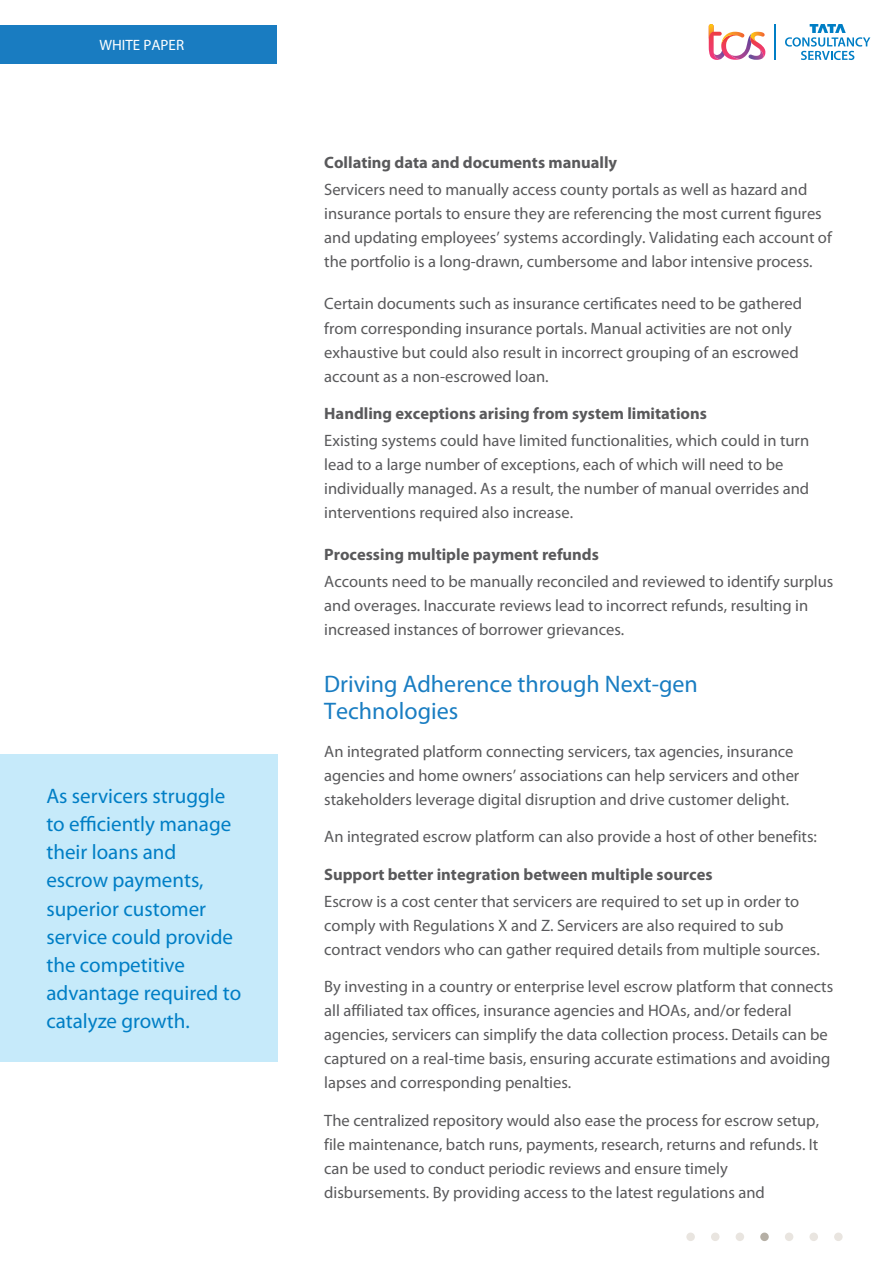
<style>
.page{position:relative;width:894px;height:1263px;background:#fff}
.page>*{position:absolute;margin:0;border:0;box-sizing:border-box;transform-origin:0 0}
.t1{font:24px/27px "Myriad Pro";color:#197dc2}
.t2{font:21px/28.2px "Myriad Pro";color:#007ec5}
.t3{font:16.5px/24px "Myriad Pro";color:#59595b}
.t4{font:700 16.5px "Myriad Pro";color:#59595b}
.t5{font:15px "Myriad Pro";color:#fff}
</style>
<div class="page">
<div style="left:0;top:26px;width:277px;height:38px;background:#197cc1"></div>
<div style="left:760px;top:1232px;width:8px;height:9px;background:#b5afa5;border-radius:50%"></div>
<div style="left:809px;top:1232px;width:8px;height:9px;background:#e9e5e0;border-radius:50%"></div>
<div style="left:784px;top:1232px;width:9px;height:9px;background:#e9e5e0;border-radius:50%"></div>
<div style="left:833px;top:1232px;width:9px;height:9px;background:#e9e5e0;border-radius:50%"></div>
<div style="left:735px;top:1232px;width:8px;height:9px;background:#e9e5e0;border-radius:50%"></div>
<div style="left:710px;top:1232px;width:9px;height:9px;background:#e9e5e0;border-radius:50%"></div>
<div style="left:686px;top:1232px;width:8px;height:9px;background:#e9e5e0;border-radius:50%"></div>
<svg style="left:785px;top:24px;width:85px;height:36px"></svg>
<hr style="left:774px;top:24px;width:1px;height:36px;background:#007ec5">
<svg style="left:708px;top:24px;width:57px;height:36px"></svg>
<div style="left:0;top:754px;width:277px;height:308px;background:#c6eafa"></div>
<p class="t5" style="left:99px;top:37px;width:86px">WHITE PAPER</p>
<p class="t2" style="left:46px;top:782px;width:196px">As servicers struggle to efficiently manage their loans and escrow payments, superior customer service could provide the competitive advantage required to catalyze growth.</p>
<p class="t4" style="left:324px;top:154px;width:294px">Collating data and documents manually</p>
<p class="t3" style="left:324px;top:178px;width:509px">Servicers need to manually access county portals as well as hazard and insurance portals to ensure they are referencing the most current figures and updating employees’ systems accordingly. Validating each account of the portfolio is a long-drawn, cumbersome and labor intensive process.</p>
<p class="t3" style="left:324px;top:292px;width:479px">Certain documents such as insurance certificates need to be gathered from corresponding insurance portals. Manual activities are not only exhaustive but could also result in incorrect grouping of an escrowed account as a non-escrowed loan.</p>
<p class="t4" style="left:324px;top:404px;width:384px">Handling exceptions arising from system limitations</p>
<p class="t3" style="left:324px;top:429px;width:486px">Existing systems could have limited functionalities, which could in turn lead to a large number of exceptions, each of which will need to be individually managed. As a result, the number of manual overrides and interventions required also increase.</p>
<p class="t4" style="left:324px;top:545px;width:276px">Processing multiple payment refunds</p>
<p class="t3" style="left:324px;top:570px;width:510px">Accounts need to be manually reconciled and reviewed to identify surplus and overages. Inaccurate reviews lead to incorrect refunds, resulting in increased instances of borrower grievances.</p>
<h1 class="t1" style="left:324px;top:671px;width:375px">Driving Adherence through Next-gen<br>Technologies</h1>
<p class="t3" style="left:324px;top:739px;width:476px">An integrated platform connecting servicers, tax agencies, insurance agencies and home owners’ associations can help servicers and other stakeholders leverage digital disruption and drive customer delight.</p>
<p class="t3" style="left:324px;top:825px;width:494px">An integrated escrow platform can also provide a host of other benefits:</p>
<p class="t4" style="left:324px;top:865px;width:389px">Support better integration between multiple sources</p>
<p class="t3" style="left:324px;top:889px;width:497px">Escrow is a cost center that servicers are required to set up in order to comply with Regulations X and Z. Servicers are also required to sub contract vendors who can gather required details from multiple sources.</p>
<p class="t3" style="left:324px;top:975px;width:510px">By investing in a country or enterprise level escrow platform that connects all affiliated tax offices, insurance agencies and HOAs, and/or federal agencies, servicers can simplify the data collection process. Details can be captured on a real-time basis, ensuring accurate estimations and avoiding lapses and corresponding penalties.</p>
<p class="t3" style="left:324px;top:1108px;width:496px">The centralized repository would also ease the process for escrow setup, file maintenance, batch runs, payments, research, returns and refunds. It can be used to conduct periodic reviews and ensure timely disbursements. By providing access to the latest regulations and</p>
</div>
